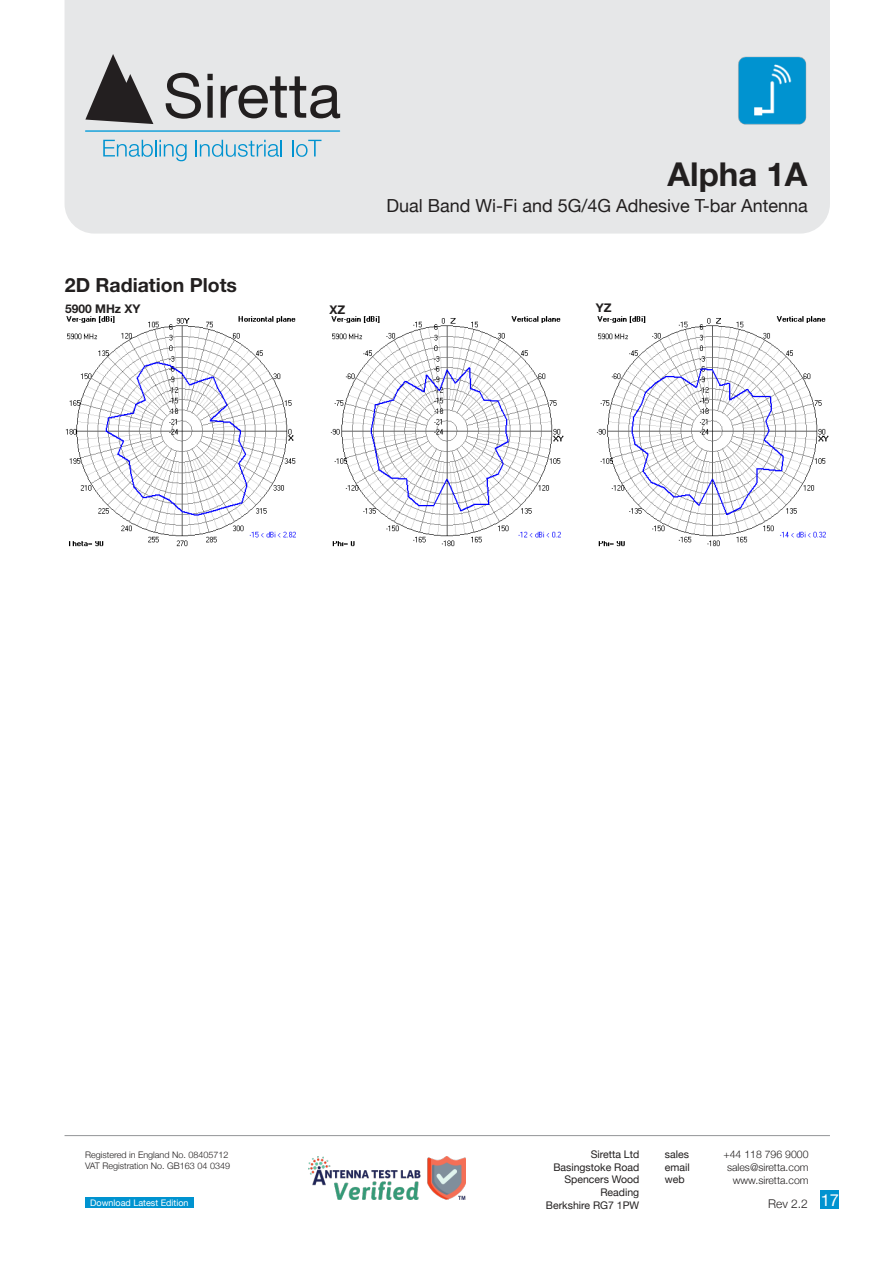
<style>
.page{position:relative;width:893px;height:1263px;background:#fff}
.page>*{position:absolute;margin:0;border:0;box-sizing:border-box;transform-origin:0 0}
.t1{font:700 33px "Helvetica Neue";color:#221f1f}
.t2{font:700 19.5px "Helvetica Neue";color:#221f1f}
.t3{font:18px "Helvetica Neue";color:#221f1f}
.t4{font:16.5px "Helvetica Neue";color:#fff}
.t5{font:700 12px "Helvetica Neue";color:#221f1f}
.t6{font:300 12px "Helvetica Neue";color:#221f1f}
.t7{font:10.5px/12.6px "Helvetica Neue";color:#221f1f;text-align:right}
.t8{font:300 10.5px/12.6px "Helvetica Neue";color:#221f1f;text-align:right}
.t9{font:300 9px/10.8px "Helvetica Neue";color:#221f1f}
.t10{font:9px "Helvetica Neue";color:#fff}
</style>
<div class="page">
<div style="left:65px;top:0;width:765px;height:234px;background:#e6e7e8"></div>
<svg style="left:85px;top:54px;width:68px;height:70px;background:#848384"></svg>
<hr style="left:85px;top:131px;width:255px;height:1px;background:#21a9e1">
<svg style="left:166px;top:73px;width:35px;height:46px;background:#979797"></svg>
<svg style="left:207px;top:74px;width:6px;height:44px"></svg>
<svg style="left:221px;top:76px;width:119px;height:42px;background:#a09fa0"></svg>
<svg style="left:103px;top:140px;width:84px;height:21px;background:#b2d4e2"></svg>
<svg style="left:195px;top:140px;width:87px;height:17px"></svg>
<svg style="left:292px;top:140px;width:29px;height:17px"></svg>
<img style="left:736px;top:55px;width:72px;height:71px">
<hr style="left:65px;top:1135px;width:765px;height:1px;background:#939597">
<img style="left:309px;top:1157px;width:156px;height:42px">
<div style="left:85px;top:1197px;width:109px;height:11px;background:#0093d0"></div>
<div style="left:821px;top:1190px;width:18px;height:19px;background:#0093d0"></div>
<img style="left:330px;top:316px;width:233px;height:231px">
<img style="left:596px;top:316px;width:233px;height:231px">
<img style="left:65px;top:316px;width:231px;height:231px">
<h1 class="t1" style="left:668px;top:162px;width:141px">Alpha 1A</h1>
<h3 class="t3" style="left:386px;top:199px;width:423px">Dual Band Wi-Fi and 5G/4G Adhesive T-bar Antenna</h3>
<h2 class="t2" style="left:65px;top:278px;width:174px">2D Radiation Plots</h2>
<p class="t5" style="left:65px;top:304px;width:77px">5900 MHz XY</p>
<p class="t5" style="left:330px;top:305px;width:17px">XZ</p>
<p class="t5" style="left:596px;top:303px;width:17px">YZ</p>
<p class="t9" style="left:85px;top:1150px;width:146px">Registered in England No. 08405712<br>VAT Registration No. GB163 04 0349</p>
<p class="t7" style="left:546px;top:1149px;width:95px">Siretta Ltd<br>Basingstoke Road<br>Spencers Wood<br>Reading<br>Berkshire RG7 1PW</p>
<p class="t7" style="left:665px;top:1149px;width:26px;text-align:justify">sales email web</p>
<p class="t8" style="left:723px;top:1149px;width:87px">+44 118 796 9000 sales@siretta.com www.siretta.com</p>
<p class="t10" style="left:90px;top:1199px;width:100px">Download Latest Edition</p>
<h3 class="t4" style="left:821px;top:1194px;width:20px">17</h3>
<p class="t6" style="left:768px;top:1200px;width:41px">Rev 2.2</p>
</div>
